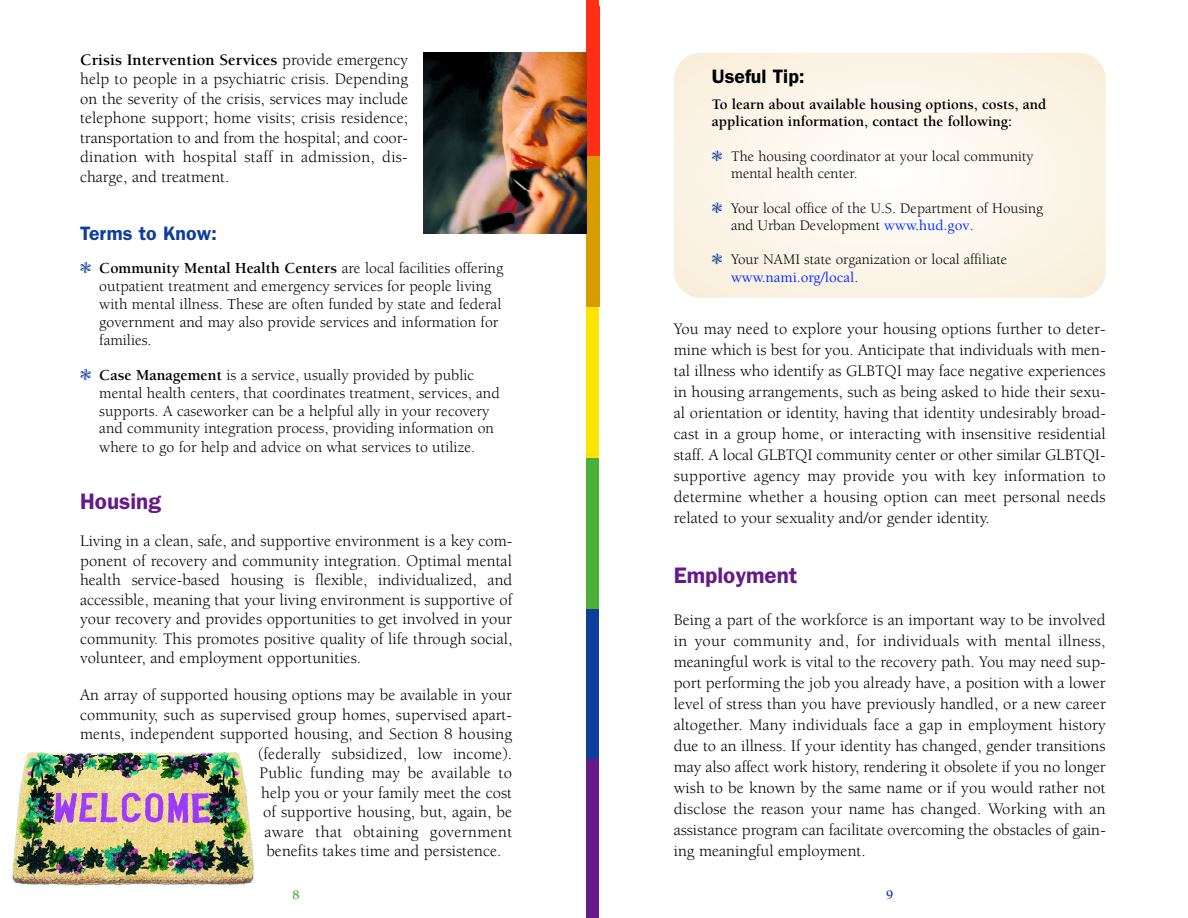
<style>
.page{position:relative;width:1188px;height:918px;background:#fff}
.page>*{position:absolute;margin:0;border:0;box-sizing:border-box;transform-origin:0 0}
.t1{font:600 22.5px "Franklin Gothic";color:#661a88}
.t2{font:600 19.5px "Franklin Gothic";color:#0f3e9a}
.t3{font:600 19.5px "Franklin Gothic";color:#000}
.t4{font:16.5px/21px "Berkeley";letter-spacing:.005em;color:#000;text-align:justify}
.t5{font:16.5px "Berkeley";letter-spacing:.025em;color:#000}
.t6{font:15.75px/18px "Berkeley";color:#000}
.t7{font:15px/17.4px "Berkeley";color:#000}
.t8{font:700 15px/17.1px "Berkeley";color:#000}
.t9{font:700 13.5px "Berkeley";color:#0f3e9a}
.t10{font:700 13.5px "Berkeley";color:#4cb036}
.s1{font-weight:700}
.s2{color:#0f3e9a}
.s3{font-weight:500;color:#0a31ff}
</style>
<div class="page">
<div style="left:593px;top:6px;width:6px;height:151px;background:#ff2f16"></div>
<div style="left:593px;top:156px;width:6px;height:151px;background:#d89c00"></div>
<div style="left:592px;top:307px;width:7px;height:151px;background:#ffe400"></div>
<div style="left:592px;top:458px;width:7px;height:151px;background:#4cb036"></div>
<div style="left:592px;top:609px;width:7px;height:151px;background:#0f3e9a"></div>
<div style="left:592px;top:759px;width:7px;height:151px;background:#661a88"></div>
<div style="left:592px;top:0;width:7px;height:6px;background:#ff2f16"></div>
<div style="left:592px;top:910px;width:7px;height:8px;background:#661a88"></div>
<div style="left:586px;top:6px;width:6px;height:151px;background:#ff2f16"></div>
<div style="left:586px;top:156px;width:6px;height:151px;background:#d89c00"></div>
<div style="left:586px;top:307px;width:6px;height:151px;background:#ffe400"></div>
<div style="left:586px;top:458px;width:6px;height:151px;background:#4cb036"></div>
<div style="left:586px;top:609px;width:6px;height:151px;background:#0f3e9a"></div>
<div style="left:586px;top:759px;width:6px;height:151px;background:#661a88"></div>
<svg style="left:586px;top:0;width:6px;height:6px"></svg>
<div style="left:586px;top:910px;width:6px;height:8px;background:#661a88"></div>
<img style="left:423px;top:53px;width:163px;height:181px">
<img style="left:12px;top:752px;width:245px;height:134px">
<p class="t4" style="left:80px;top:51px;width:330px;line-height:19.5px"><span class="s1">Crisis Intervention Services</span> provide emergency help to people in a psychiatric crisis. Depending on the severity of the crisis, services may include telephone support; home visits; crisis residence; transportation to and from the hospital; and coor&shy;dination with hospital staff in admission, dis&shy;charge, and treatment.</p>
<p class="t2" style="left:80px;top:227px;width:138px">Terms to Know:</p>
<p class="t6" style="left:99px;top:260px;width:406px;text-indent:-19px"><span class="s2">❃</span> <span class="s1">Community Mental Health Centers</span> are local facilities offering outpatient treatment and emergency services for people living with mental illness. These are often funded by state and federal government and may also provide services and information for families.</p>
<p class="t6" style="left:99px;top:367px;width:402px;text-indent:-19px"><span class="s2">❃</span> <span class="s1">Case Management</span> is a service, usually provided by public mental health centers, that coordinates treatment, services, and supports. A caseworker can be a helpful ally in your recovery and community integration process, providing information on where to go for help and advice on what services to utilize.</p>
<h1 class="t1" style="left:80px;top:493px;width:82px">Housing</h1>
<p class="t4" style="left:80px;top:533px;width:434px;line-height:19.5px">Living in a clean, safe, and supportive environment is a key com&shy;ponent of recovery and community integration. Optimal mental health service-based housing is flexible, individualized, and accessible, meaning that your living environment is supportive of your recovery and provides opportunities to get involved in your community. This promotes positive quality of life through social, volunteer, and employment opportunities.</p>
<p class="t4" style="left:80px;top:686px;width:433px">An array of supported housing options may be available in your</p>
<p class="t4" style="left:80px;top:706px;width:433px">community, such as supervised group homes, supervised apart-</p>
<p class="t4" style="left:80px;top:725px;width:434px">ments, independent supported housing, and Section 8 housing</p>
<p class="t4" style="left:258px;top:745px;width:256px">(federally subsidized, low income).</p>
<p class="t4" style="left:260px;top:764px;width:254px">Public funding may be available to</p>
<p class="t4" style="left:261px;top:784px;width:252px">help you or your family meet the cost</p>
<p class="t4" style="left:263px;top:803px;width:251px">of supportive housing, but, again, be</p>
<p class="t5" style="left:265px;top:825px;width:249px">a w a re that obtaining govern m e n t</p>
<p class="t4" style="left:266px;top:842px;width:237px">benefits takes time and persistence.</p>
<p class="t10" style="left:293px;top:890px;width:9px">8</p>
<p class="t3" style="left:712px;top:69px;width:94px">Useful Tip:</p>
<p class="t8" style="left:712px;top:97px;width:336px">To learn about available housing options, costs, and application information, contact the following:</p>
<p class="t7" style="left:731px;top:149px;width:304px;text-indent:-19px"><span class="s2">❃</span> The housing coordinator at your local community mental health center.</p>
<p class="t7" style="left:731px;top:201px;width:314px;text-indent:-19px"><span class="s2">❃</span> Your local office of the U.S. Department of Housing and Urban Development <span class="s3">www.hud.gov</span>.</p>
<p class="t7" style="left:731px;top:252px;width:278px;text-indent:-19px"><span class="s2">❃</span> Your NAMI state organization or local affiliate <span class="s3">www.nami.org/local</span>.</p>
<p class="t4" style="left:674px;top:319px;width:434px">You may need to explore your housing options further to deter&shy;mine which is best for you. Anticipate that individuals with men&shy;tal illness who identify as GLBTQI may face negative experiences in housing arrangements, such as being asked to hide their sexu&shy;al orientation or identity, having that identity undesirably broad&shy;cast in a group home, or interacting with insensitive residential staff. A local GLBTQI community center or other similar GLBTQI&shy;supportive agency may provide you with key information to determine whether a housing option can meet personal needs related to your sexuality and/or gender identity.</p>
<h1 class="t1" style="left:674px;top:567px;width:125px">Employment</h1>
<p class="t4" style="left:674px;top:610px;width:434px">Being a part of the workforce is an important way to be involved in your community and, for individuals with mental illness, meaningful work is vital to the recovery path. You may need sup&shy;port performing the job you already have, a position with a lower level of stress than you have previously handled, or a new career altogether. Many individuals face a gap in employment history due to an illness. If your identity has changed, gender transitions may also affect work history, rendering it obsolete if you no longer wish to be known by the same name or if you would rather not disclose the reason your name has changed. Working with an assistance program can facilitate overcoming the obstacles of gain&shy;ing meaningful employment.</p>
<p class="t9" style="left:886px;top:890px;width:9px">9</p>
</div>
